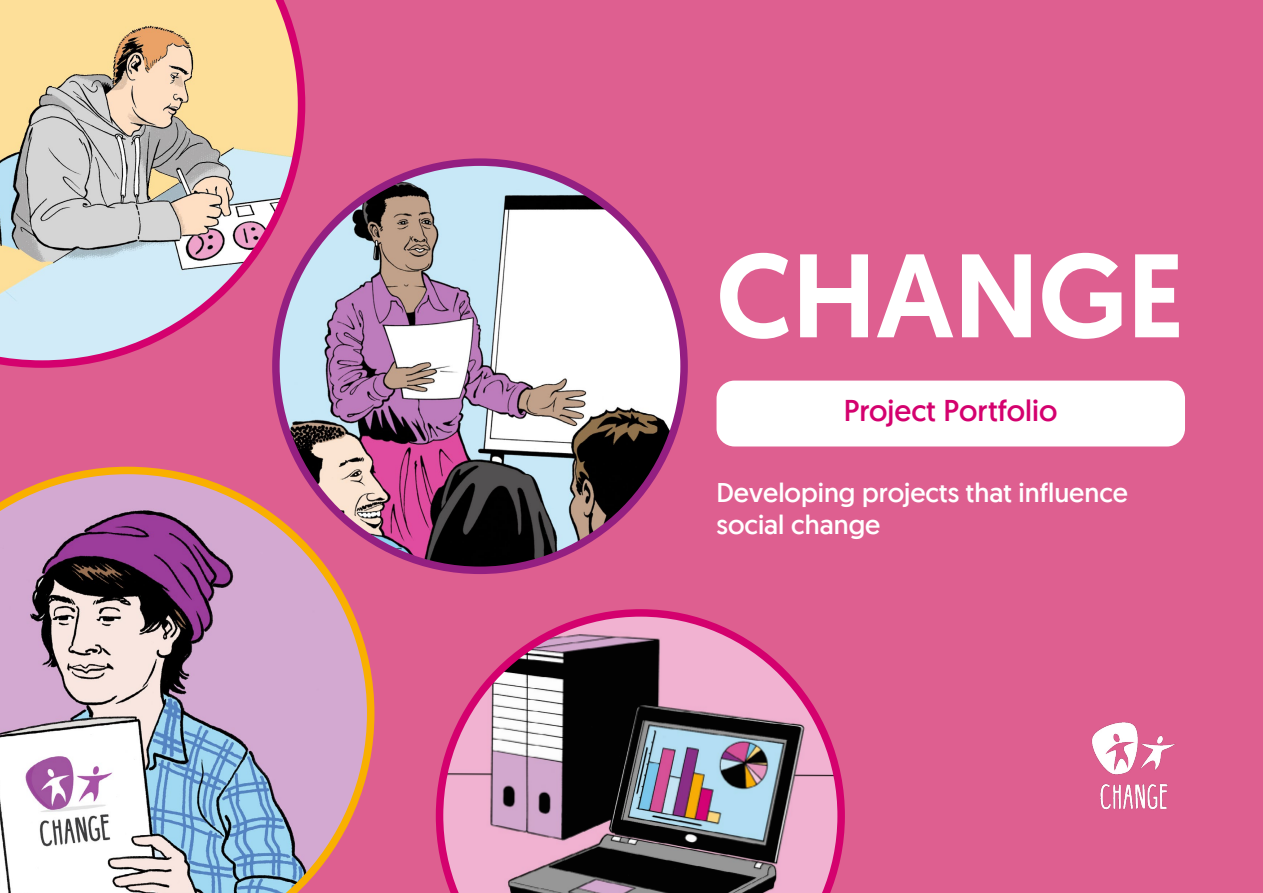
<style>
.page{position:relative;width:1263px;height:893px;background:#de5f90}
.page>*{position:absolute;margin:0;border:0;box-sizing:border-box;transform-origin:0 0}
.Headline{font:500 118.5px "Geomanist";color:#fff}
.What_We_Did{font:30px "Geomanist";color:#d4016e}
.Paragraph_Style_1{font:27px/32.4px "Geomanist";color:#fff}
</style>
<div class="page">
<div style="left:716px;top:381px;width:469px;height:65px;background:#fff;border-radius:18px"></div>
<svg style="left:0;top:0;width:305px;height:368px;background:#d8bab1"></svg>
<svg style="left:435px;top:609px;width:410px;height:284px"></svg>
<img style="left:276px;top:162px;width:408px;height:408px;border-radius:204px">
<svg style="left:0;top:467px;width:374px;height:426px;background:#be9eb5"></svg>
<img style="left:1091px;top:722px;width:84px;height:88px">
<p class="Headline" style="left:716px;top:217px;width:469px">CHANGE</p>
<p class="What_We_Did" style="left:844px;top:391px;width:215px">Project Portfolio</p>
<p class="Paragraph_Style_1" style="left:716px;top:476px;width:413px">Developing projects that influence social change</p>
</div>
